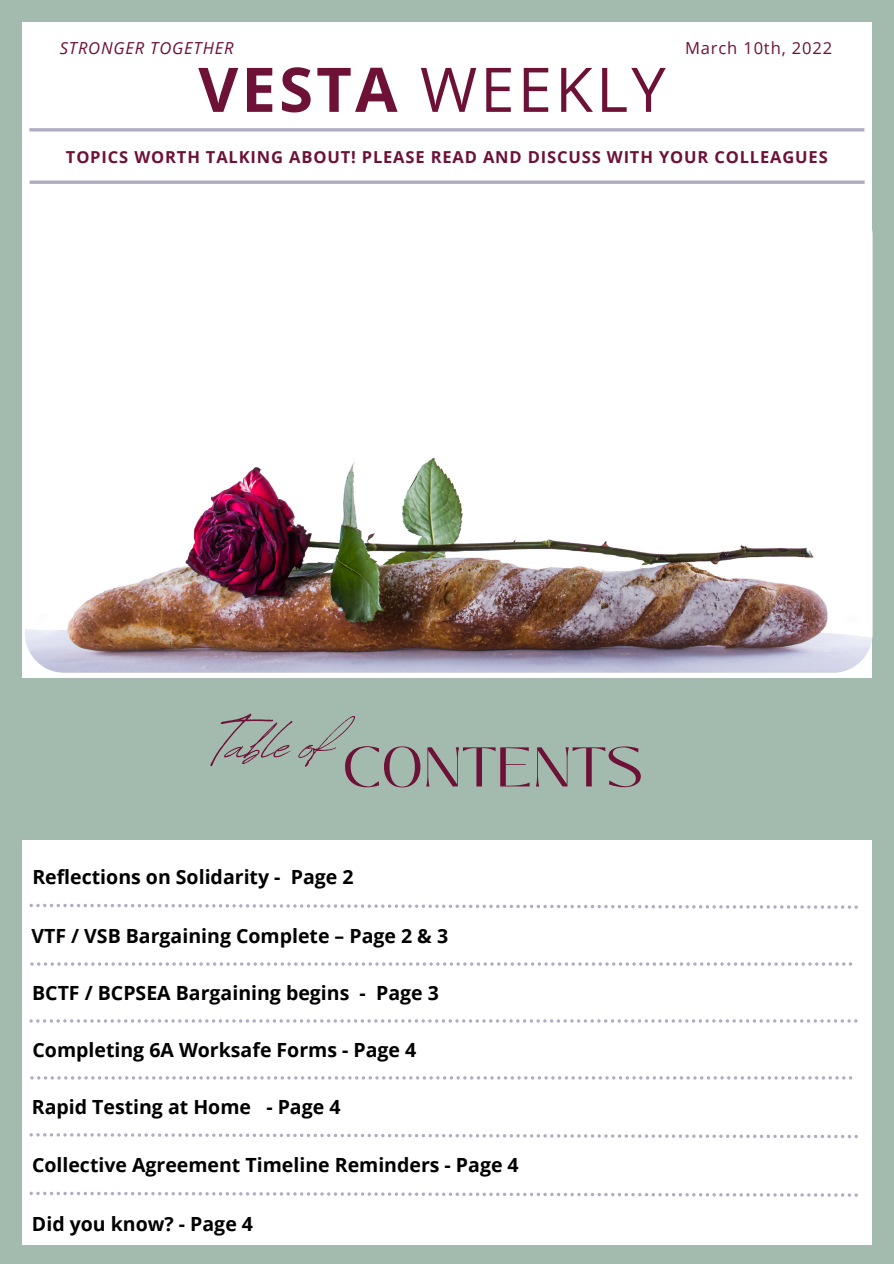
<style>
.page{position:relative;width:894px;height:1264px;background:#fff}
.page>*{position:absolute;margin:0;border:0;box-sizing:border-box;transform-origin:0 0}
.t1{font:72.45px "Revive 80 Signature";color:#6d1137}
.t2{font:61.5px "Open Sans";letter-spacing:.05em;color:#6d1137}
.t3{font:55.65px "Black Mango";color:#6d1137}
.t4{font:700 19.5px "Open Sans";color:#000}
.t5{font:700 16.5px "Open Sans";letter-spacing:.05em;color:#6d1137}
.t6{font:italic 16.5px "Open Sans";letter-spacing:.05em;color:#6d1137}
.t7{font:16.5px "Open Sans";letter-spacing:.05em;color:#6d1137}
.s1{font-weight:700}
</style>
<div class="page">
<div style="left:0;top:0;width:893px;height:1263px;background:#a3bbae"></div>
<div style="left:23px;top:23px;width:849px;height:1221px;background:#fff"></div>
<svg style="left:30px;top:180px;width:834px;height:4px;background:#bcb8cc"></svg>
<hr style="left:29px;top:128px;width:835px;height:3px;background:#b0acc4">
<div style="left:23px;top:678px;width:849px;height:161px;background:#a3bbae"></div>
<svg style="left:30px;top:1076px;width:822px;height:3px"></svg>
<svg style="left:29px;top:1019px;width:828px;height:3px"></svg>
<svg style="left:30px;top:962px;width:822px;height:3px"></svg>
<svg style="left:30px;top:903px;width:827px;height:5px"></svg>
<svg style="left:30px;top:1133px;width:827px;height:5px"></svg>
<img style="left:25px;top:196px;width:847px;height:477px;border-radius:39px">
<svg style="left:30px;top:1191px;width:827px;height:5px"></svg>
<p class="t6" style="left:60px;top:36px;width:175px">STRONGER TOGETHER</p>
<p class="t7" style="left:684px;top:36px;width:149px">March 10th, 2022</p>
<p class="t2" style="left:198px;top:46px;width:469px"><span class="s1">VESTA</span> WEEKLY</p>
<p class="t5" style="left:66px;top:146px;width:763px">TOPICS WORTH TALKING ABOUT! PLEASE READ AND DISCUSS WITH YOUR COLLEAGUES</p>
<p class="t1" style="left:216px;top:689px;width:116px">Table of</p>
<p class="t3" style="left:342px;top:725px;width:302px">CONTENTS</p>
<p class="t4" style="left:32px;top:863px;width:322px">Reflections on Solidarity - Page 2</p>
<p class="t4" style="left:31px;top:922px;width:418px">VTF / VSB Bargaining Complete – Page 2 &amp; 3</p>
<p class="t4" style="left:32px;top:978px;width:408px">BCTF / BCPSEA Bargaining begins - Page 3</p>
<p class="t4" style="left:33px;top:1036px;width:385px">Completing 6A Worksafe Forms - Page 4</p>
<p class="t4" style="left:32px;top:1093px;width:310px">Rapid Testing at Home - Page 4</p>
<p class="t4" style="left:32px;top:1151px;width:488px">Collective Agreement Timeline Reminders - Page 4</p>
<p class="t4" style="left:32px;top:1209px;width:222px">Did you know? - Page 4</p>
</div>
